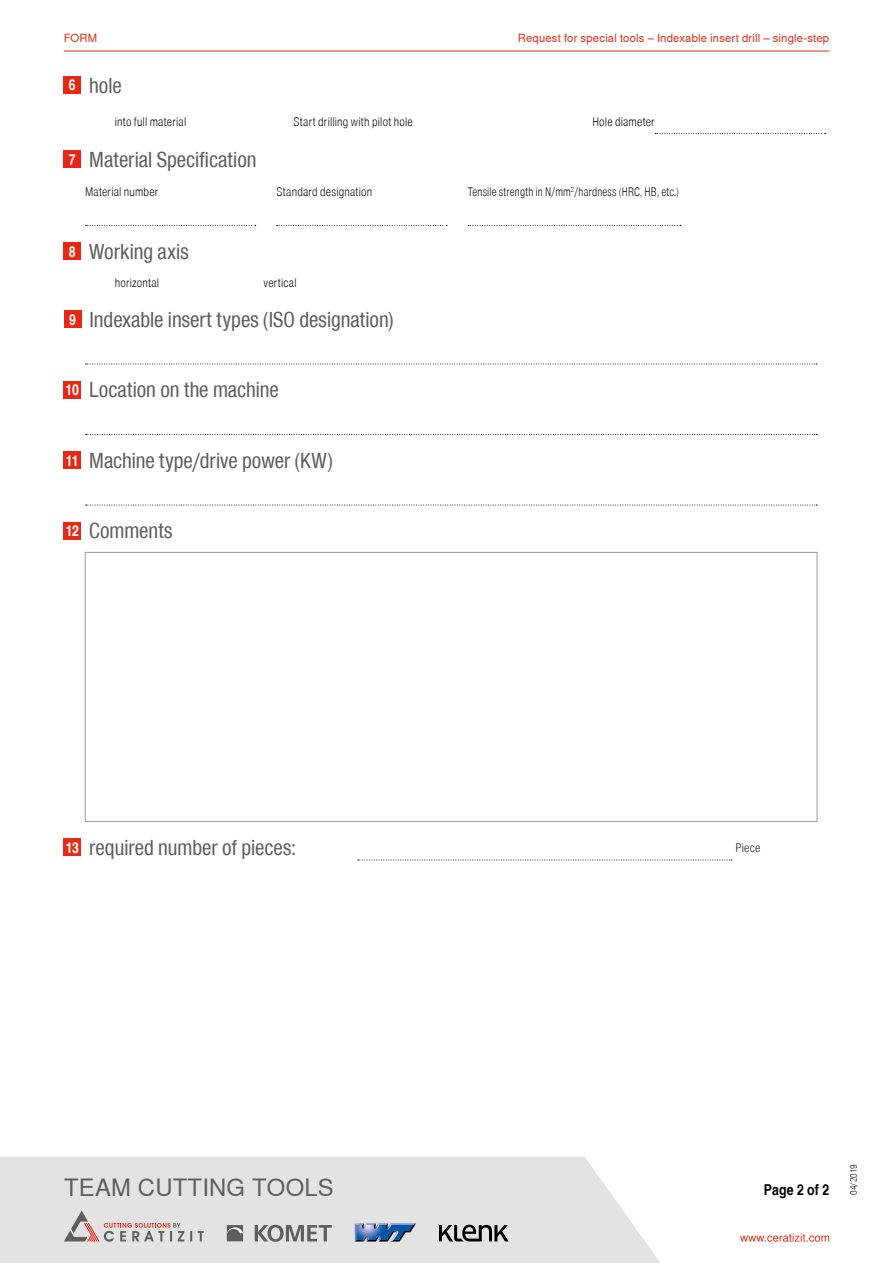
<style>
.page{position:relative;width:893px;height:1263px;background:#fff}
.page>*{position:absolute;margin:0;border:0;box-sizing:border-box;transform-origin:0 0}
.t1{font:23.85px "Nimbus Sans WNT Global";letter-spacing:.01em;color:#5f5e5e}
.t2{font:21px "Nimbus Sans WNT Global Cond";color:#5f5e5e}
.t3{font:700 15px "Nimbus Sans WNT Global Cond";letter-spacing:.005em;color:#000}
.t4{font:700 15px "Nimbus Sans WNT Global Cond";color:#fff}
.t5{font:300 12px "Nimbus Sans WNT Global Cond";letter-spacing:.015em;color:#000}
.t6{font:300 12px "Nimbus Sans WNT Global Cond";letter-spacing:.015em;color:#000;scale:.92 1}
.t7{font:300 12px "Nimbus Sans WNT Cond";letter-spacing:.02em;color:#000}
.t8{font:11.25px "Nimbus Sans WNT Global";letter-spacing:.015em;color:#e52713}
.t9{font:300 9px "Nimbus Sans WNT Global Cond";letter-spacing:.01em;color:#000}
.s1{font-weight:700;font-size:15px;color:#fff}
</style>
<div class="page">
<hr style="left:64px;top:51px;width:765px;height:1px;background:#e52713">
<div style="left:0;top:1157px;width:660px;height:106px;background:#e3e3e3"></div>
<svg style="left:740px;top:1233px;width:89px;height:9px"></svg>
<svg style="left:64px;top:1210px;width:140px;height:32px;background:#d1c8c7"></svg>
<svg style="left:255px;top:1225px;width:77px;height:17px"></svg>
<svg style="left:227px;top:1225px;width:16px;height:16px"></svg>
<svg style="left:439px;top:1225px;width:69px;height:16px"></svg>
<svg style="left:355px;top:1223px;width:61px;height:18px"></svg>
<div style="left:64px;top:151px;width:17px;height:17px;background:#e52713"></div>
<div style="left:64px;top:77px;width:17px;height:17px;background:#e52713"></div>
<div style="left:64px;top:452px;width:17px;height:17px;background:#e52713"></div>
<div style="left:64px;top:381px;width:17px;height:17px;background:#e52713"></div>
<div style="left:64px;top:311px;width:17px;height:17px;background:#e52713"></div>
<div style="left:64px;top:243px;width:17px;height:17px;background:#e52713"></div>
<div style="left:64px;top:522px;width:17px;height:17px;background:#e52b16"></div>
<svg style="left:358px;top:860px;width:374px;height:1px"></svg>
<div style="left:64px;top:839px;width:17px;height:17px;background:#e52b16"></div>
<div style="left:85px;top:552px;width:732px;height:270px;border:1px solid #9d9d9c"></div>
<svg style="left:86px;top:505px;width:731px;height:1px"></svg>
<svg style="left:86px;top:434px;width:731px;height:1px"></svg>
<svg style="left:85px;top:364px;width:732px;height:1px"></svg>
<svg style="left:85px;top:225px;width:171px;height:1px"></svg>
<svg style="left:277px;top:225px;width:170px;height:1px"></svg>
<svg style="left:468px;top:225px;width:213px;height:1px"></svg>
<svg style="left:655px;top:133px;width:171px;height:1px"></svg>
<p class="t8" style="left:64px;top:32px;width:35px">FORM</p>
<p class="t2" style="left:69px;top:73px;width:55px"><span class="s1">6</span> hole</p>
<p class="t8" style="left:518px;top:32px;width:313px">Request for special tools – Indexable insert drill – single-step</p>
<p class="t5" style="left:115px;top:115px;width:73px">into full material</p>
<p class="t5" style="left:293px;top:115px;width:121px">Start drilling with pilot hole</p>
<p class="t5" style="left:592px;top:115px;width:64px">Hole diameter</p>
<p class="t2" style="left:69px;top:147px;width:189px"><span class="s1">7</span> Material Specification</p>
<p class="t5" style="left:85px;top:184px;width:75px">Material number</p>
<p class="t5" style="left:276px;top:184px;width:97px">Standard designation</p>
<p class="t6" style="left:468px;top:184px;width:231px">Tensile strength in N/mm<sup>2</sup>/hardness (HRC, HB, etc.)</p>
<p class="t2" style="left:69px;top:239px;width:121px"><span class="s1">8</span> Working axis</p>
<p class="t5" style="left:115px;top:276px;width:46px">horizontal</p>
<p class="t5" style="left:264px;top:276px;width:35px">vertical</p>
<p class="t2" style="left:69px;top:307px;width:326px"><span class="s1">9</span> Indexable insert types (ISO designation)</p>
<p class="t2" style="left:66px;top:378px;width:215px"><span class="s1">10</span> Location on the machine</p>
<p class="t2" style="left:66px;top:448px;width:268px"><span class="s1">11</span> Machine type/drive power (KW)</p>
<p class="t2" style="left:66px;top:519px;width:109px"><span class="s1">12</span> Comments</p>
<p class="t2" style="left:89px;top:835px;width:208px">required number of pieces:</p>
<p class="t4" style="left:66px;top:839px;width:15px">13</p>
<p class="t7" style="left:736px;top:840px;width:26px">Piece</p>
<p class="t1" style="left:64px;top:1173px;width:271px">TEAM CUTTING TOOLS</p>
<p class="t3" style="left:764px;top:1181px;width:67px">Page 2 of 2</p>
<p class="t9" style="left:848px;top:1195px;width:33px;rotate:-90deg">04/2019</p>
</div>
